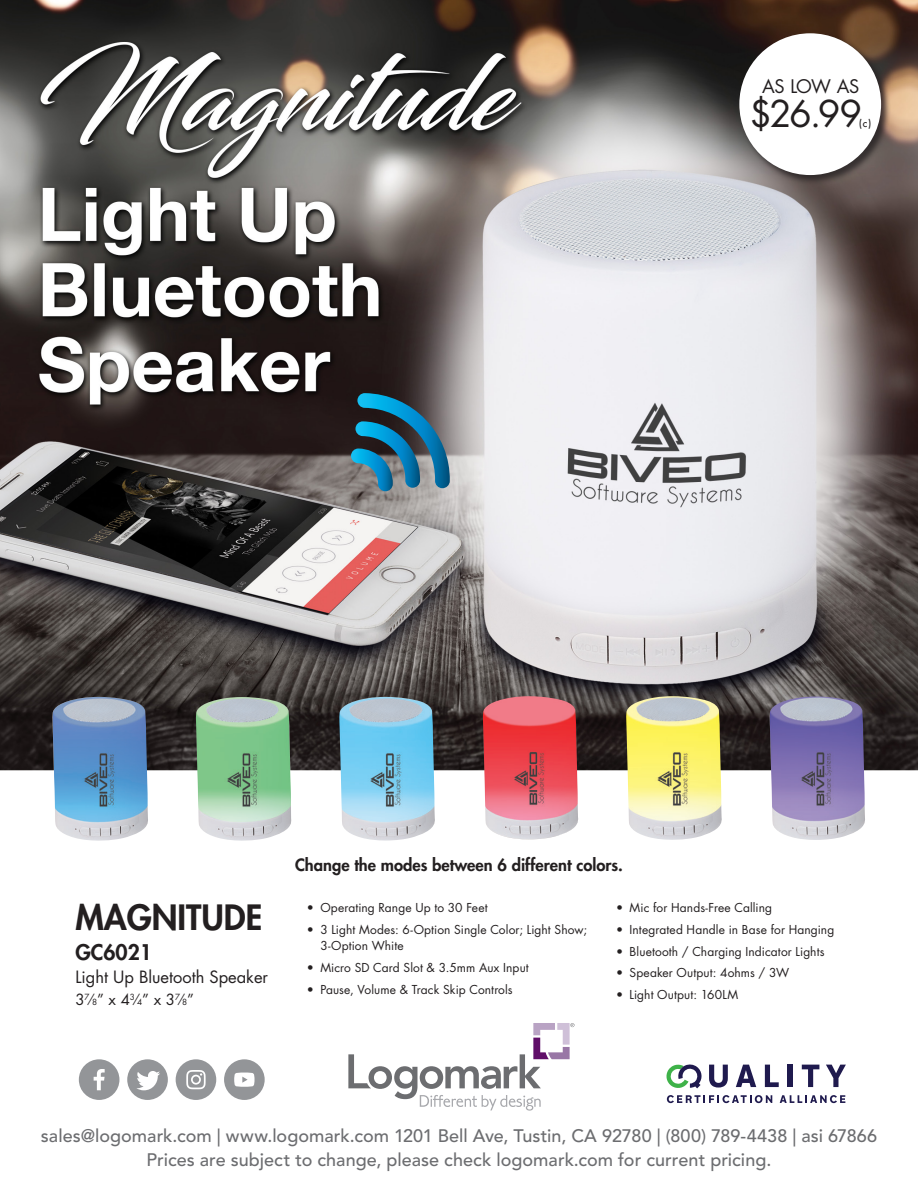
<style>
.page{position:relative;width:918px;height:1188px;background:#fff}
.page>*{position:absolute;margin:0;border:0;box-sizing:border-box;transform-origin:0 0}
.LM_Head_25{font:36px "Futura Std";color:#231f20}
.LM_SKU{font:800 33.9px "Futura Std";color:#231f20}
.LM_SKU-2{font:800 21px "Futura Std";color:#231f20}
.LM_Head_25-2{font:18.15px "Futura Std";letter-spacing:-.03em;color:#231f20}
.t1{font:500 18px "Avenir LT Std";color:#6c6d70}
.t2{font:800 16.5px "Futura Std";color:#231f20}
.LM_Dimensions{font:16.5px "Futura Std";color:#231f20}
.LM_Dimensions-2{font:15px "Futura Std";color:#231f20}
.t3{font:12px/16.5px "Futura Std";letter-spacing:.01em;color:#231f20}
.LM_Head_25-3{font:500 10.35px "Futura Std";color:#231f20}
.s1{font-size:8.25px}
</style>
<div class="page">
<img style="left:0;top:0;width:918px;height:771px">
<div style="left:739px;top:33px;width:153px;height:152px;background:#231f20;opacity:.75"></div>
<div style="left:739px;top:33px;width:142px;height:142px;background:#fff;border-radius:50%"></div>
<svg style="left:348px;top:1023px;width:226px;height:88px"></svg>
<svg style="left:127px;top:1059px;width:41px;height:41px"></svg>
<svg style="left:224px;top:1059px;width:41px;height:41px"></svg>
<svg style="left:176px;top:1059px;width:40px;height:41px"></svg>
<svg style="left:79px;top:1059px;width:40px;height:41px"></svg>
<img style="left:52px;top:697px;width:97px;height:144px">
<img style="left:196px;top:697px;width:96px;height:144px">
<img style="left:339px;top:697px;width:96px;height:144px">
<img style="left:769px;top:697px;width:97px;height:143px">
<img style="left:483px;top:696px;width:96px;height:143px">
<img style="left:626px;top:696px;width:96px;height:144px">
<svg style="left:351px;top:393px;width:100px;height:98px;background:#396e87"></svg>
<svg style="left:709px;top:1065px;width:19px;height:23px"></svg>
<svg style="left:736px;top:1065px;width:20px;height:22px"></svg>
<svg style="left:765px;top:1065px;width:14px;height:22px"></svg>
<div style="left:788px;top:1065px;width:5px;height:22px;background:#1f1a4e"></div>
<svg style="left:802px;top:1065px;width:17px;height:22px"></svg>
<svg style="left:826px;top:1065px;width:20px;height:22px"></svg>
<svg style="left:666px;top:1064px;width:36px;height:24px"></svg>
<svg style="left:667px;top:1095px;width:105px;height:8px"></svg>
<svg style="left:780px;top:1095px;width:65px;height:8px"></svg>
<p class="LM_Head_25-2" style="left:762px;top:75px;width:99px">AS LOW AS</p>
<p class="LM_Head_25" style="left:749px;top:90px;width:114px">$26.99</p>
<p class="LM_Head_25-3" style="left:859px;top:116px;width:13px">(c)</p>
<p class="LM_SKU" style="left:75px;top:897px;width:189px">MAGNITUDE</p>
<p class="LM_SKU-2" style="left:75px;top:938px;width:78px">GC6021</p>
<p class="LM_Dimensions" style="left:75px;top:966px;width:194px">Light Up Bluetooth Speaker</p>
<p class="LM_Dimensions-2" style="left:75px;top:990px;width:120px">3<sup>7</sup>⁄<span class="s1">8</span>” x 4<sup>3</sup>⁄<span class="s1">4</span>” x 3<sup>7</sup>⁄<span class="s1">8</span>”</p>
<p class="t2" style="left:295px;top:854px;width:329px">Change the modes between 6 different colors.</p>
<p class="t3" style="left:307px;top:900px;width:182px">• Operating Range Up to 30 Feet</p>
<p class="t3" style="left:320px;top:921px;width:268px;text-indent:-14px">• 3 Light Modes: 6-Option Single Color; Light Show;<br>3-Option White</p>
<p class="t3" style="left:307px;top:960px;width:223px">• Micro SD Card Slot &amp; 3.5mm Aux Input</p>
<p class="t3" style="left:307px;top:981px;width:207px">• Pause, Volume &amp; Track Skip Controls</p>
<p class="t3" style="left:616px;top:900px;width:158px">• Mic for Hands-Free Calling</p>
<p class="t3" style="left:616px;top:921px;width:220px">• Integrated Handle in Base for Hanging</p>
<p class="t3" style="left:616px;top:943px;width:210px">• Bluetooth / Charging Indicator Lights</p>
<p class="t3" style="left:616px;top:965px;width:175px">• Speaker Output: 4ohms / 3W</p>
<p class="t3" style="left:616px;top:986px;width:124px">• Light Output: 160LM</p>
<p class="t1" style="left:41px;top:1125px;width:838px">sales@logomark.com | www.logomark.com 1201 Bell Ave, Tustin, CA 92780 | (800) 789-4438 | asi 67866</p>
<p class="t1" style="left:147px;top:1150px;width:626px">Prices are subject to change, please check logomark.com for current pricing.</p>
</div>
